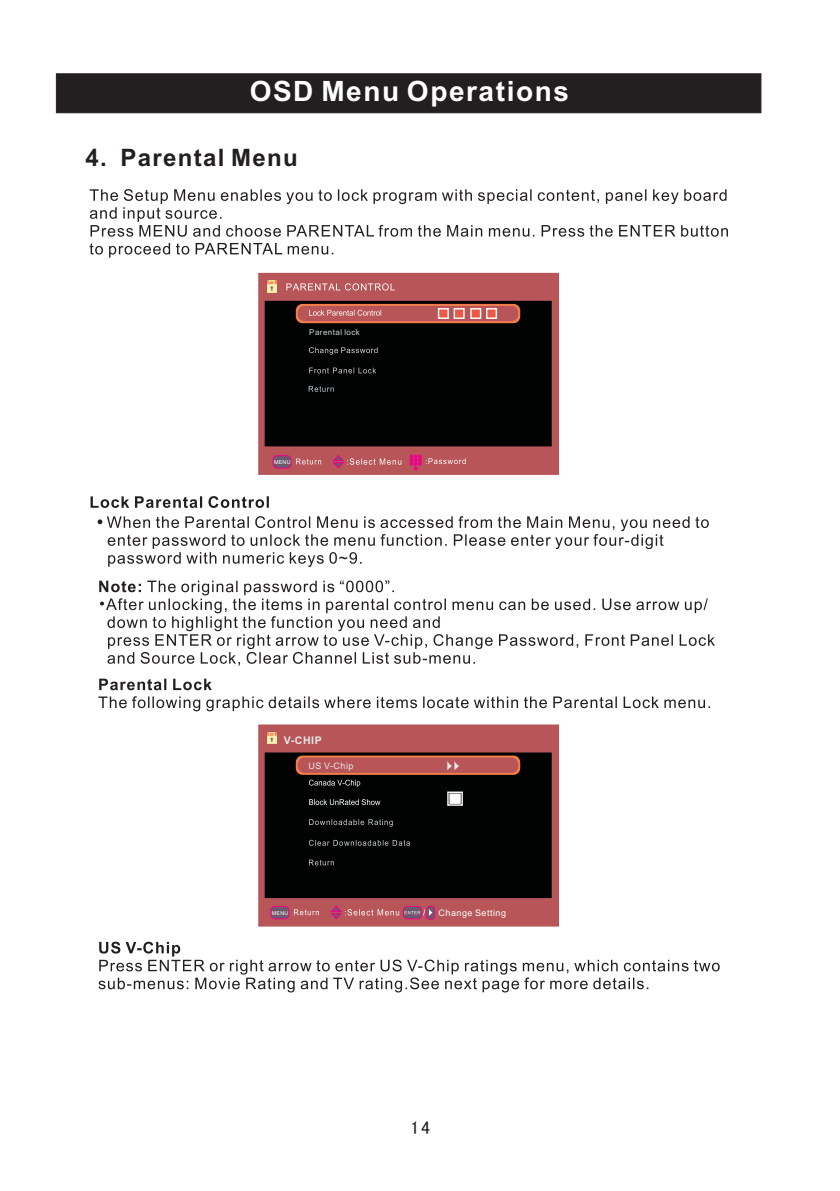
<style>
.page{position:relative;width:840px;height:1191px;background:#fff}
.page>*{position:absolute;margin:0;border:0;box-sizing:border-box;transform-origin:0 0}
.t1{font:700 28px "Arial";letter-spacing:.055em;color:#fff}
.t2{font:700 24px "Arial";letter-spacing:.055em;color:#231f20}
.t3{font:18px "Sim Hei";color:#231f20}
.t4{font:700 10.6px "Arial";color:#e6e7e9}
.t5{font:9px "Arial";letter-spacing:.055em;color:#fff}
.t6{font:9px "Arial";letter-spacing:.055em;color:#e6e7e9}
.t7{font:8px "Arial";letter-spacing:.055em;color:#d3d4d4}
.t8{font:5.4px "Arial";letter-spacing:.055em;color:#fff}
</style>
<div class="page">
<svg style="left:90px;top:189px;width:637px;height:68px"></svg>
<div style="left:258px;top:273px;width:300px;height:202px;background:#b75559"></div>
<div style="left:264px;top:301px;width:287px;height:145px;background:#010202"></div>
<svg style="left:286px;top:283px;width:108px;height:7px"></svg>
<svg style="left:309px;top:367px;width:67px;height:6px"></svg>
<svg style="left:295px;top:304px;width:225px;height:19px;background:#c5635a"></svg>
<svg style="left:268px;top:281px;width:8px;height:11px"></svg>
<div style="left:438px;top:309px;width:10px;height:9px;background:#ec5945"></div>
<div style="left:437px;top:308px;width:11px;height:11px;border:1px solid #fff"></div>
<div style="left:454px;top:309px;width:9px;height:9px;background:#ec5945"></div>
<div style="left:453px;top:308px;width:11px;height:11px;border:1px solid #fff"></div>
<div style="left:470px;top:309px;width:10px;height:9px;background:#ec5945"></div>
<div style="left:470px;top:308px;width:11px;height:11px;border:1px solid #fff"></div>
<div style="left:486px;top:309px;width:10px;height:9px;background:#ec5945"></div>
<div style="left:485px;top:308px;width:12px;height:11px;border:1px solid #fff"></div>
<svg style="left:409px;top:455px;width:56px;height:15px"></svg>
<div style="left:258px;top:724px;width:300px;height:202px;background:#b75559"></div>
<div style="left:264px;top:752px;width:287px;height:146px;background:#010202"></div>
<svg style="left:309px;top:799px;width:71px;height:6px"></svg>
<svg style="left:309px;top:819px;width:83px;height:7px"></svg>
<svg style="left:309px;top:840px;width:100px;height:6px"></svg>
<svg style="left:268px;top:732px;width:8px;height:11px"></svg>
<div style="left:447px;top:791px;width:15px;height:14px;border:1px solid #fff"></div>
<div style="left:450px;top:794px;width:10px;height:9px;background:#fff"></div>
<div style="left:449px;top:793px;width:11px;height:11px;border:1px solid #fff"></div>
<svg style="left:97px;top:516px;width:611px;height:51px"></svg>
<svg style="left:90px;top:496px;width:179px;height:12px"></svg>
<svg style="left:99px;top:580px;width:615px;height:86px"></svg>
<svg style="left:98px;top:678px;width:611px;height:33px"></svg>
<svg style="left:98px;top:941px;width:621px;height:51px"></svg>
<svg style="left:308px;top:386px;width:25px;height:6px"></svg>
<svg style="left:309px;top:859px;width:25px;height:6px"></svg>
<svg style="left:309px;top:347px;width:68px;height:8px"></svg>
<div style="left:56px;top:73px;width:705px;height:40px;background:#231f20"></div>
<svg style="left:332px;top:455px;width:69px;height:14px"></svg>
<svg style="left:272px;top:456px;width:49px;height:13px"></svg>
<svg style="left:330px;top:906px;width:105px;height:14px"></svg>
<svg style="left:270px;top:906px;width:49px;height:13px"></svg>
<svg style="left:295px;top:755px;width:225px;height:32px"></svg>
<p class="t1" style="left:249px;top:80px;width:320px">OSD Menu Operations</p>
<p class="t2" style="left:86px;top:148px;width:214px">4. Parental Menu</p>
<p class="t7" style="left:309px;top:329px;width:52px">Parental lock</p>
<p class="t8" style="left:274px;top:460px;width:18px">MENU</p>
<p class="t4" style="left:283px;top:736px;width:40px">V-CHIP</p>
<p class="t6" style="left:308px;top:762px;width:47px">US V-Chip</p>
<p class="t8" style="left:272px;top:910px;width:18px">MENU</p>
<p class="t5" style="left:438px;top:910px;width:69px">Change Setting</p>
<p class="t3" style="left:410px;top:1118px;width:21px">14</p>
</div>
